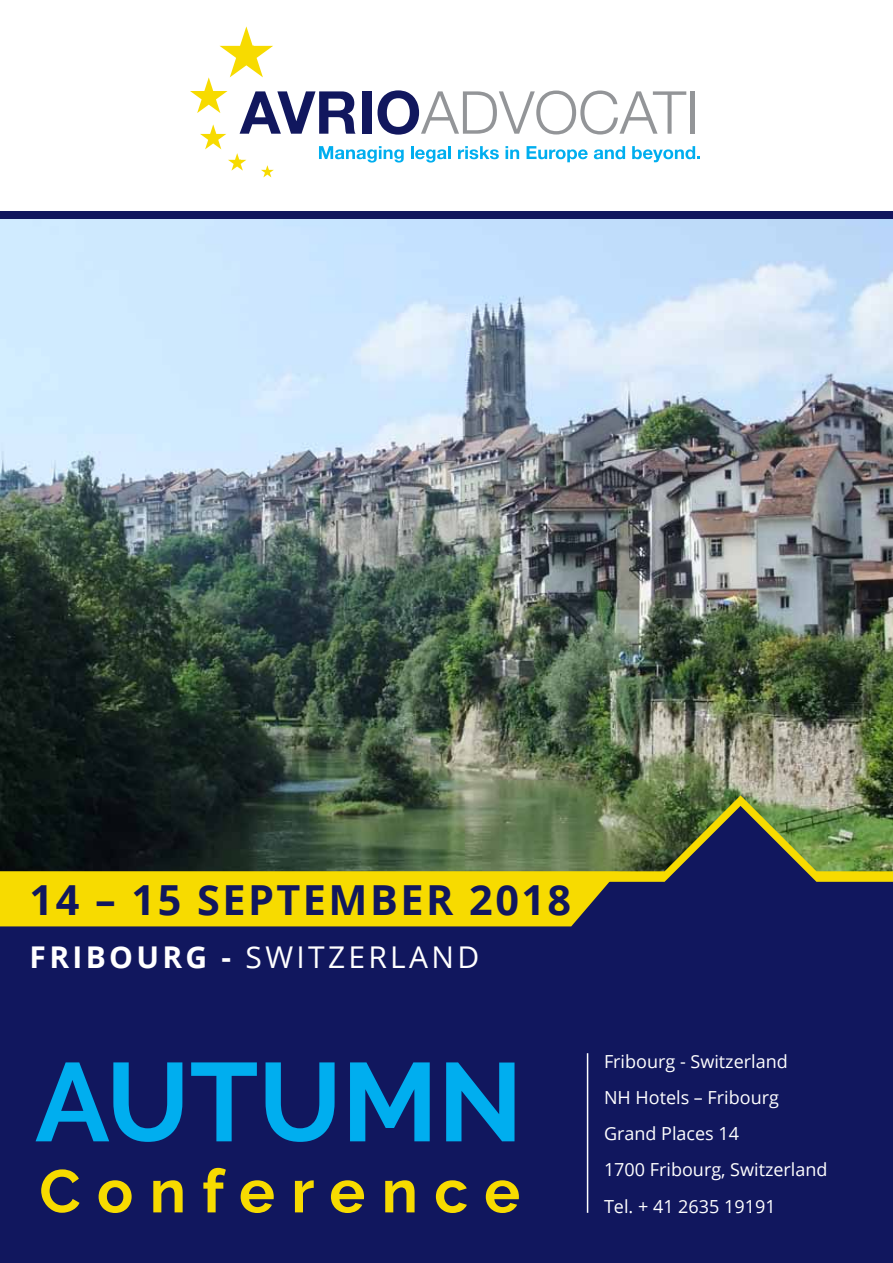
<style>
.page{position:relative;width:893px;height:1263px;background:#fff}
.page>*{position:absolute;margin:0;border:0;box-sizing:border-box;transform-origin:0 0}
.t1{font:700 111.15px "Raleway";color:#00aeef}
.t2{font:700 60.15px "Raleway";letter-spacing:.27em;color:#f7db00}
.t3{font:700 41.4px "Open Sans";letter-spacing:.06em;color:#11175e}
.t4{font:30px "Open Sans";letter-spacing:.11em;color:#fff}
.t5{font:18px/36px "Open Sans";color:#fff}
.s1{font-weight:700}
</style>
<div class="page">
<img style="left:0;top:219px;width:893px;height:576px">
<svg style="left:0;top:795px;width:893px;height:11px;background:#4b5941"></svg>
<svg style="left:0;top:806px;width:893px;height:457px;background:#1a2157"></svg>
<svg style="left:190px;top:26px;width:510px;height:151px"></svg>
<div style="left:0;top:872px;width:618px;height:54px;background:#f7db00"></div>
<hr style="left:587px;top:1053px;width:1px;height:160px;background:#fff">
<div style="left:0;top:211px;width:893px;height:8px;background:#11175e"></div>
<h3 class="t3" style="left:30px;top:871px;width:543px">14 – 15 SEPTEMBER 2018</h3>
<h3 class="t4" style="left:30px;top:936px;width:451px"><span class="s1">FRIBOURG -</span> SWITZERLAND</h3>
<h1 class="t1" style="left:35px;top:1039px;width:489px">AUTUMN</h1>
<h2 class="t2" style="left:39px;top:1157px;width:482px">Conference</h2>
<p class="t5" style="left:604px;top:1043px;width:225px">Fribourg - Switzerland<br>NH Hotels – Fribourg<br>Grand Places 14<br>1700 Fribourg, Switzerland<br>Tel. + 41 2635 19191</p>
</div>
